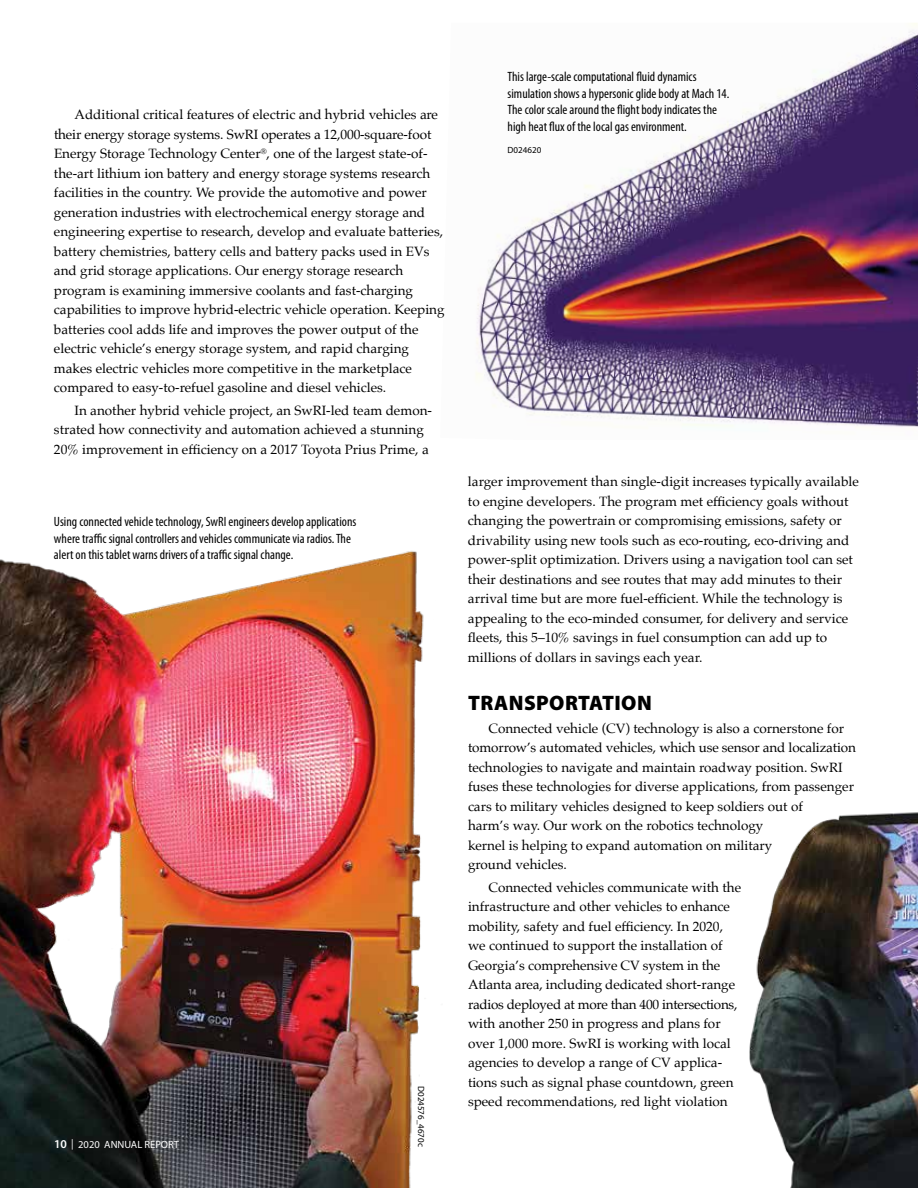
<style>
.page{position:relative;width:918px;height:1188px;background:#fff}
.page>*{position:absolute;margin:0;border:0;box-sizing:border-box;transform-origin:0 0}
.t1{font:900 21px "Myriad Pro";letter-spacing:.02em;color:#000}
.t2{font:13.5px/19.5px "Palatino";color:#000}
.t3{font:condensed 13.5px/16.5px "Myriad Pro";color:#000}
.t4{font:10.5px "Myriad Pro";color:#fff}
.t5{font:9px "Myriad Pro";color:#000}
.s1{font-weight:600;font-size:12px}
</style>
<div class="page">
<img style="left:749px;top:812px;width:169px;height:376px">
<img style="left:476px;top:23px;width:442px;height:404px">
<img style="left:0;top:551px;width:424px;height:637px">
<p class="t2" style="left:54px;top:105px;width:392px;text-indent:21px">Additional critical features of electric and hybrid vehicles are their energy storage systems. SwRI operates a 12,000-square-foot Energy Storage Technology Center<sup>®</sup>, one of the largest state-of&shy;the-art lithium ion battery and energy storage systems research facilities in the country. We provide the automotive and power generation industries with electrochemical energy storage and engineering expertise to research, develop and evaluate batteries, battery chemistries, battery cells and battery packs used in EVs and grid storage applications. Our energy storage research program is examining immersive coolants and fast-charging capabilities to improve hybrid-electric vehicle operation. Keeping batteries cool adds life and improves the power output of the electric vehicle’s energy storage system, and rapid charging makes electric vehicles more competitive in the marketplace compared to easy-to-refuel gasoline and diesel vehicles.</p>
<p class="t2" style="left:54px;top:400px;width:380px;text-indent:21px">In another hybrid vehicle project, an SwRI-led team demon&shy;strated how connectivity and automation achieved a stunning<br>20% improvement in efficiency on a 2017 Toyota Prius Prime, a</p>
<p class="t3" style="left:54px;top:513px;width:304px">Using connected vehicle technology, SwRI engineers develop applications where traffic signal controllers and vehicles communicate via radios. The alert on this tablet warns drivers of a traffic signal change.</p>
<p class="t4" style="left:54px;top:1138px;width:127px"><span class="s1">10</span> | 2020 ANNUAL REPORT</p>
<p class="t5" style="left:427px;top:1086px;width:62px;rotate:90deg">D024576_4670c</p>
<p class="t3" style="left:508px;top:69px;width:223px">This large-scale computational fluid dynamics simulation shows a hypersonic glide body at Mach 14.<br>The color scale around the flight body indicates the high heat flux of the local gas environment.</p>
<p class="t5" style="left:508px;top:144px;width:35px">D024620</p>
<p class="t2" style="left:468px;top:472px;width:392px">larger improvement than single-digit increases typically available to engine developers. The program met efficiency goals without changing the powertrain or compromising emissions, safety or drivability using new tools such as eco-routing, eco-driving and power-split optimization. Drivers using a navigation tool can set their destinations and see routes that may add minutes to their arrival time but are more fuel-efficient. While the technology is appealing to the eco-minded consumer, for delivery and service fleets, this 5–10% savings in fuel consumption can add up to millions of dollars in savings each year.</p>
<h1 class="t1" style="left:468px;top:689px;width:185px">TRANSPORTATION</h1>
<p class="t2" style="left:468px;top:718px;width:390px;text-indent:21px">Connected vehicle (CV) technology is also a cornerstone for tomorrow’s automated vehicles, which use sensor and localization technologies to navigate and maintain roadway position. SwRI fuses these technologies for diverse applications, from passenger cars to military vehicles designed to keep soldiers out of<br>harm’s way. Our work on the robotics technology<br>kernel is helping to expand automation on military<br>ground vehicles.</p>
<p class="t2" style="left:468px;top:878px;width:275px;text-indent:21px">Connected vehicles communicate with the infrastructure and other vehicles to enhance mobility, safety and fuel efficiency. In 2020, we continued to support the installation of Georgia’s comprehensive CV system in the Atlanta area, including dedicated short-range radios deployed at more than 400 intersections, with another 250 in progress and plans for over 1,000 more. SwRI is working with local agencies to develop a range of CV applica&shy;tions such as signal phase countdown, green speed recommendations, red light violation</p>
</div>
